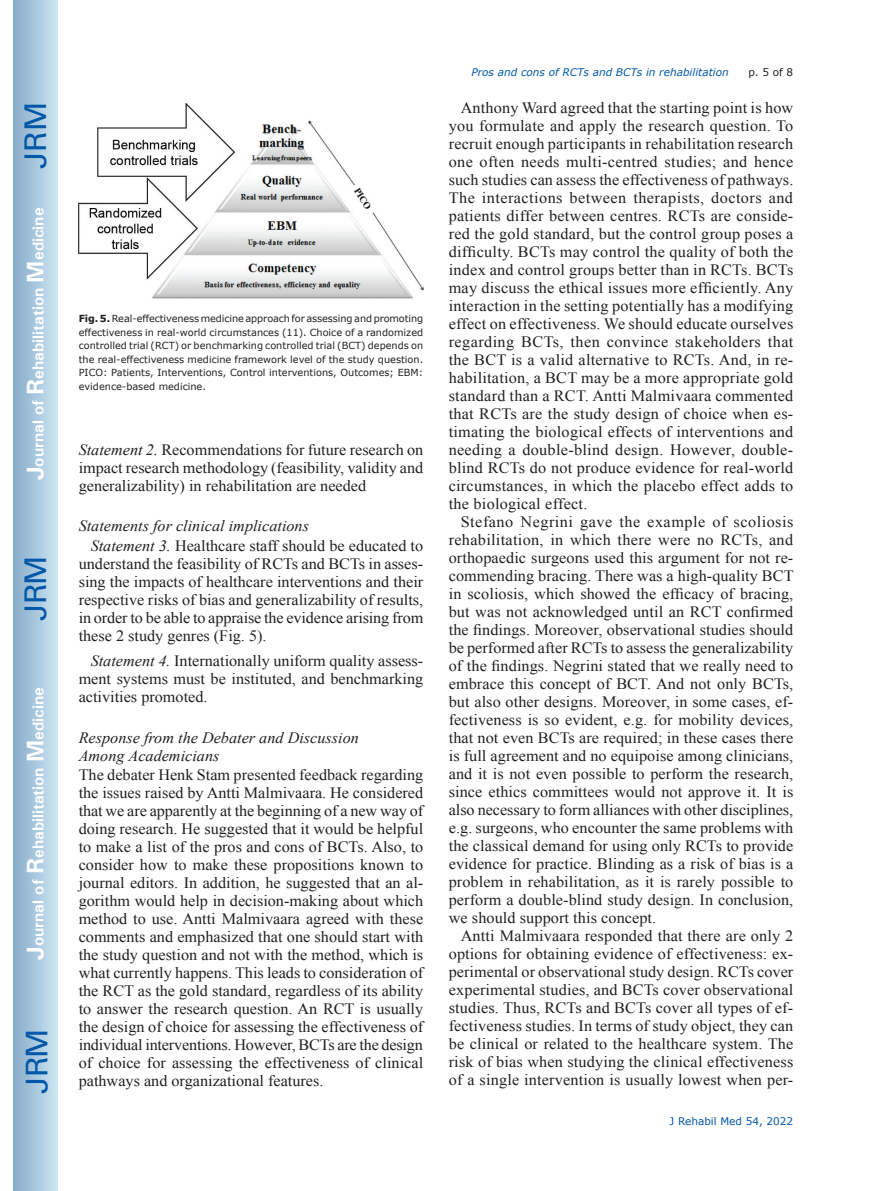
<style>
.page{position:relative;width:872px;height:1191px;background:#fff}
.page>*{position:absolute;margin:0;border:0;box-sizing:border-box;transform-origin:0 0}
.t1{font:30px "Univers";letter-spacing:-.03em;color:#0157a8}
.Txi{font:15.75px/18px "Times New Roman";letter-spacing:.01em;color:#231f20;text-align:justify}
.Tx_below_B_head{font:15.75px/18px "Times New Roman";color:#231f20;text-align:justify}
.Tx{font:15.75px/18px "Times New Roman";color:#231f20;text-align:justify}
.t2{font:italic 15.75px/18px "Times New Roman";color:#231f20}
.t3{font:700 15.75px "Univers";color:#fff}
.t4{font:italic 10.5px "Verdana";color:#0157a8}
.t5{font:10.5px "Verdana";color:#0157a8}
.t6{font:10.5px "Verdana";color:#231f20}
.Fig_caption{font:9.75px/13.5px "Verdana";color:#231f20;text-align:justify}
.s1{font-size:24px}
.s2{font-weight:700}
.s3{font-style:italic}
</style>
<div class="page">
<div style="left:14px;top:0;width:43px;height:1191px;background:linear-gradient(to right,#88acca,#cbe5f2)"></div>
<img style="left:79px;top:104px;width:344px;height:195px">
<h1 class="t1" style="left:18px;top:169px;width:68px;rotate:-90deg">JRM</h1>
<p class="t3" style="left:28px;top:480px;width:274px;rotate:-90deg"><span class="s1">J</span>ournal of <span class="s1">R</span>ehabilitation <span class="s1">M</span>edicine</p>
<h1 class="t1" style="left:18px;top:620px;width:67px;rotate:-90deg">JRM</h1>
<p class="t3" style="left:28px;top:959px;width:274px;rotate:-90deg"><span class="s1">J</span>ournal of <span class="s1">R</span>ehabilitation <span class="s1">M</span>edicine</p>
<h1 class="t1" style="left:19px;top:1093px;width:67px;rotate:-90deg">JRM</h1>
<p class="Fig_caption" style="left:79px;top:312px;width:346px"><span class="s2">Fig. 5.</span> Real-effectiveness medicine approach for assessing and promoting effectiveness in real-world circumstances (11). Choice of a randomized controlled trial (RCT) or benchmarking controlled trial (BCT) depends on the real-effectiveness medicine framework level of the study question.<br>PICO: Patients, Interventions, Control interventions, Outcomes; EBM: evidence-based medicine.</p>
<p class="Tx" style="left:79px;top:440px;width:346px"><span class="s3">Statement 2.</span> Recommendations for future research on impact research methodology (feasibility, validity and generalizability) in rehabilitation are needed</p>
<h2 class="t2" style="left:79px;top:516px;width:232px">Statements for clinical implications</h2>
<p class="Tx" style="left:79px;top:536px;width:346px;text-indent:12px"><span class="s3">Statement 3.</span> Healthcare staff should be educated to understand the feasibility of RCTs and BCTs in asses&shy;sing the impacts of healthcare interventions and their respective risks of bias and generalizability of results, in order to be able to appraise the evidence arising from these 2 study genres (Fig. 5).</p>
<p class="Tx" style="left:79px;top:651px;width:346px;text-indent:12px"><span class="s3">Statement 4.</span> Internationally uniform quality assess&shy;ment systems must be instituted, and benchmarking activities promoted.</p>
<h2 class="t2" style="left:79px;top:728px;width:282px">Response from the Debater and Discussion<br>Among Academicians</h2>
<p class="Tx_below_B_head" style="left:79px;top:765px;width:346px">The debater Henk Stam presented feedback regarding the issues raised by Antti Malmivaara. He considered that we are apparently at the beginning of a new way of doing research. He suggested that it would be helpful to make a list of the pros and cons of BCTs. Also, to consider how to make these propositions known to journal editors. In addition, he suggested that an al&shy;gorithm would help in decision-making about which method to use. Antti Malmivaara agreed with these comments and emphasized that one should start with the study question and not with the method, which is what currently happens. This leads to consideration of the RCT as the gold standard, regardless of its ability to answer the research question. An RCT is usually the design of choice for assessing the effectiveness of individual interventions. However, BCTs are the design of choice for assessing the effectiveness of clinical pathways and organizational features.</p>
<p class="t4" style="left:471px;top:65px;width:259px">Pros and cons of RCTs and BCTs in rehabilitation</p>
<p class="t6" style="left:748px;top:65px;width:46px">p. 5 of 8</p>
<p class="Txi" style="left:449px;top:98px;width:346px;text-indent:12px">Anthony Ward agreed that the starting point is how you formulate and apply the research question. To recruit enough participants in rehabilitation research one often needs multi-centred studies; and hence such studies can assess the effectiveness of pathways.<br>The interactions between therapists, doctors and patients differ between centres. RCTs are conside&shy;red the gold standard, but the control group poses a difficulty. BCTs may control the quality of both the index and control groups better than in RCTs. BCTs may discuss the ethical issues more efficiently. Any interaction in the setting potentially has a modifying effect on effectiveness. We should educate ourselves regarding BCTs, then convince stakeholders that the BCT is a valid alternative to RCTs. And, in re&shy;habilitation, a BCT may be a more appropriate gold standard than a RCT. Antti Malmivaara commented that RCTs are the study design of choice when es&shy;timating the biological effects of interventions and needing a double-blind design. However, double&shy;blind RCTs do not produce evidence for real-world circumstances, in which the placebo effect adds to the biological effect.</p>
<p class="Txi" style="left:449px;top:512px;width:346px;text-indent:12px">Stefano Negrini gave the example of scoliosis rehabilitation, in which there were no RCTs, and orthopaedic surgeons used this argument for not re&shy;commending bracing. There was a high-quality BCT in scoliosis, which showed the efficacy of bracing, but was not acknowledged until an RCT confirmed the findings. Moreover, observational studies should be performed after RCTs to assess the generalizability of the findings. Negrini stated that we really need to embrace this concept of BCT. And not only BCTs, but also other designs. Moreover, in some cases, ef&shy;fectiveness is so evident, e.g. for mobility devices, that not even BCTs are required; in these cases there is full agreement and no equipoise among clinicians, and it is not even possible to perform the research, since ethics committees would not approve it. It is also necessary to form alliances with other disciplines, e.g. surgeons, who encounter the same problems with the classical demand for using only RCTs to provide evidence for practice. Blinding as a risk of bias is a problem in rehabilitation, as it is rarely possible to perform a double-blind study design. In conclusion, we should support this concept.</p>
<p class="Txi" style="left:449px;top:926px;width:346px;text-indent:12px">Antti Malmivaara responded that there are only 2 options for obtaining evidence of effectiveness: ex&shy;perimental or observational study design. RCTs cover experimental studies, and BCTs cover observational studies. Thus, RCTs and BCTs cover all types of ef&shy;fectiveness studies. In terms of study object, they can be clinical or related to the healthcare system. The risk of bias when studying the clinical effectiveness of a single intervention is usually lowest when per-</p>
<p class="t5" style="left:669px;top:1114px;width:125px">J Rehabil Med 54, 2022</p>
</div>
